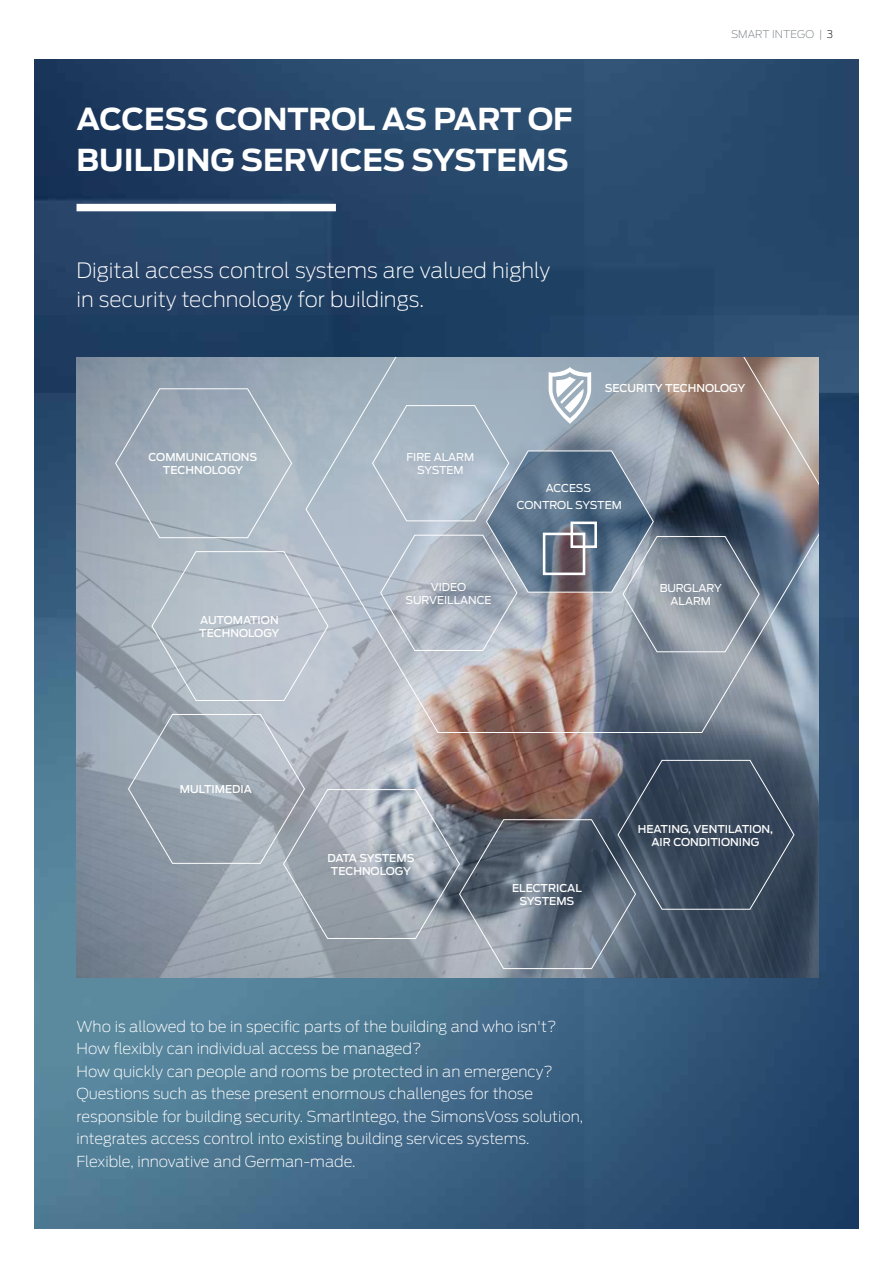
<style>
.page{position:relative;width:893px;height:1263px;background:#fff}
.page>*{position:absolute;margin:0;border:0;box-sizing:border-box;transform-origin:0 0}
.t1{font:700 30px/40.5px "Antenna";color:#fff}
.t2{font:200 21px/29.2px "Antenna";color:#fff}
.t3{font:200 15px/22.5px "Antenna";color:#fff}
.t4{font:500 10.8px/12.9px "Antenna";color:#fff;text-align:center}
.t5{font:10.8px/12.9px "Antenna";color:#fff;text-align:center}
.t6{font:200 10.5px "Antenna";letter-spacing:.01em;color:#73797c}
.s1{color:#000}
</style>
<div class="page">
<img style="left:34px;top:59px;width:825px;height:1170px">
<div style="left:77px;top:204px;width:259px;height:7px;background:#fff"></div>
<img style="left:76px;top:357px;width:743px;height:620px">
<svg style="left:305px;top:357px;width:514px;height:376px"></svg>
<svg style="left:115px;top:388px;width:177px;height:150px"></svg>
<svg style="left:151px;top:551px;width:178px;height:150px"></svg>
<svg style="left:128px;top:713px;width:667px;height:256px"></svg>
<svg style="left:372px;top:367px;width:388px;height:285px"></svg>
<div style="left:543px;top:533px;width:42px;height:42px;border:3px solid #fff"></div>
<div style="left:570px;top:521px;width:27px;height:27px;border:3px solid #fff"></div>
<h1 class="t1" style="left:77px;top:99px;width:498px">ACCESS CONTROL AS PART OF<br>BUILDING SERVICES SYSTEMS</h1>
<p class="t6" style="left:731px;top:28px;width:16px">Smart</p>
<p class="t6" style="left:772px;top:28px;width:62px">Intego | <span class="s1">3</span></p>
<h2 class="t2" style="left:77px;top:255px;width:475px">Digital access control systems are valued highly in security technology for buildings.</h2>
<p class="t4" style="left:149px;top:451px;width:110px">COMMUNICATIONS<br>TECHNOLOGY</p>
<p class="t5" style="left:407px;top:450px;width:69px">FIRE ALARM<br>SYSTEM</p>
<p class="t4" style="left:605px;top:382px;width:142px">SECURITY TECHNOLOGY</p>
<p class="t5" style="left:517px;top:480px;width:106px;line-height:16.2px">ACCESS<br>CONTROL SYSTEM</p>
<p class="t4" style="left:199px;top:613px;width:82px;text-align:left">AUTOMATION<br>TECHNOLOGY</p>
<p class="t5" style="left:405px;top:580px;width:88px">VIDEO<br>SURVEILLANCE</p>
<p class="t5" style="left:660px;top:581px;width:64px">BURGLARY<br>ALARM</p>
<p class="t4" style="left:180px;top:783px;width:74px">MULTIMEDIA</p>
<p class="t4" style="left:327px;top:851px;width:89px">DATA SYSTEMS<br>TECHNOLOGY</p>
<p class="t4" style="left:512px;top:881px;width:71px">ELECTRICAL<br>SYSTEMS</p>
<p class="t4" style="left:638px;top:822px;width:137px">HEATING, VENTILATION,<br>AIR CONDITIONING</p>
<p class="t3" style="left:77px;top:1015px;width:508px">Who is allowed to be in specific parts of the building and who isn't?<br>How flexibly can individual access be managed?<br>How quickly can people and rooms be protected in an emergency?<br>Questions such as these present enormous challenges for those responsible for building security. SmartIntego, the SimonsVoss solution, integrates access control into existing building services systems.<br>Flexible, innovative and German-made.</p>
</div>
